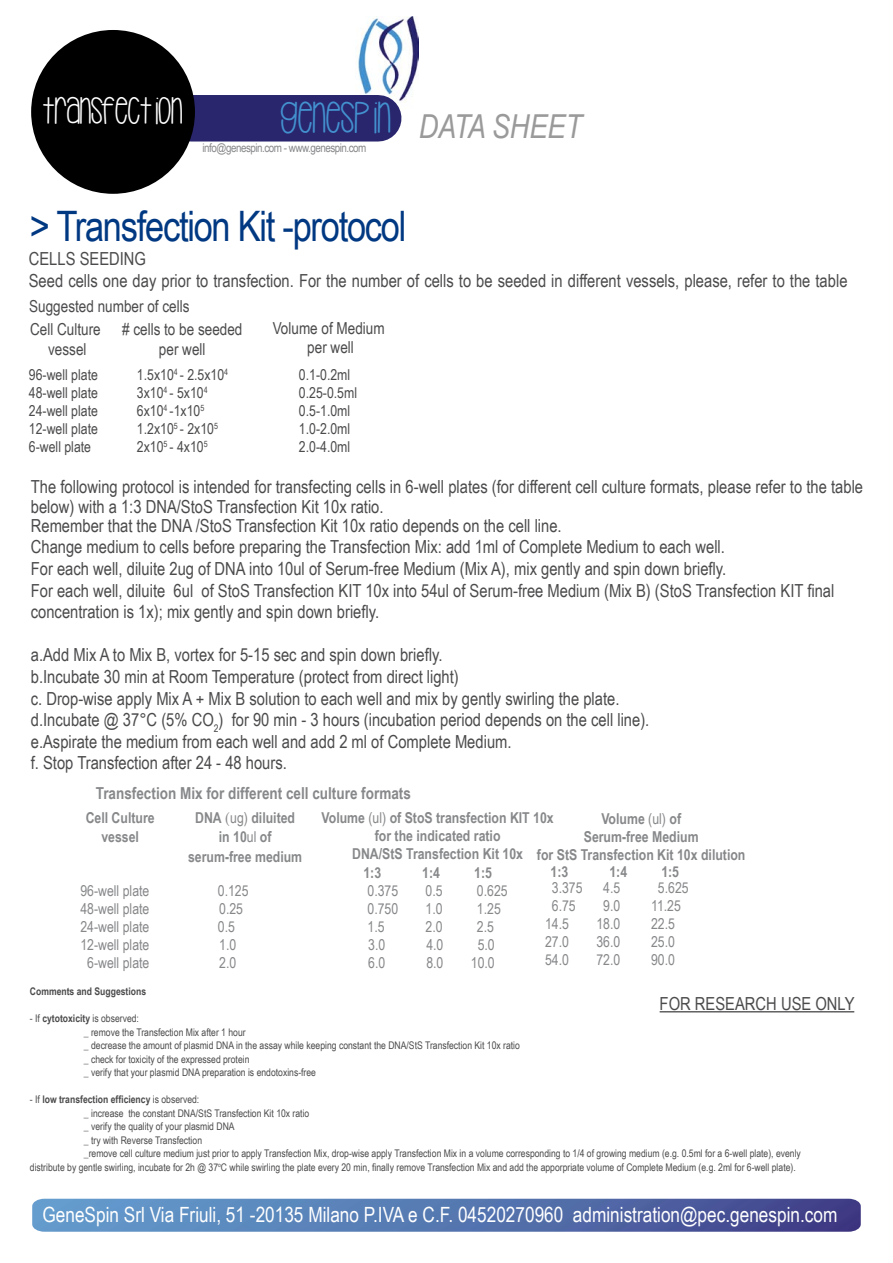
<style>
.page{position:relative;width:893px;height:1263px;background:#fff}
.page>*{position:absolute;margin:0;border:0;box-sizing:border-box;transform-origin:0 0}
.t1{font:42px "Arial Narrow";letter-spacing:-.03em;color:#003882}
.t2{font:38.7px "Hello Casual";color:#fff}
.t3{font:italic 33px "Arial Narrow";color:#9b9a9b}
.t4{font:21px "Arial Narrow";color:#fff}
.t5{font:18px/21.6px "Arial Narrow";color:#4b4b4d}
.t6{font:16.5px/19.5px "Arial Narrow";color:#4b4b4d;text-align:center}
.t7{font:700 16.5px "Arial Narrow";color:#87888a}
.t8{font:700 15px/18px "Arial Narrow";color:#87888a;text-align:center}
.t9{font:15px "Arial Narrow";color:#87888a}
.t10{font:15px "Arial Narrow";color:#4b4b4d}
.t11{font:12px "Arial Narrow";letter-spacing:-.04em;color:#87888a}
.t12{font:10.5px/13.5px "Arial Narrow";color:#4b4b4d}
.t13{font:700 10.5px "Arial Narrow";color:#4b4b4d}
.s1{font-weight:400}
.s2{font-weight:700}
</style>
<div class="page">
<img style="left:358px;top:16px;width:61px;height:94px">
<div style="left:191px;top:95px;width:187px;height:47px;background:#29266d"></div>
<img style="left:32px;top:1199px;width:829px;height:33px">
<hr style="left:660px;top:1011px;width:194px;height:1px;background:#4b4b4d">
<div style="left:31px;top:30px;width:164px;height:164px;background:#000;border-radius:82px"></div>
<h2 class="t2" style="left:43px;top:95px;width:141px">TRANSFECTION</h2>
<h3 class="t3" style="left:281px;top:104px;width:303px"><sup>GENESPIN</sup> DATA SHEET</h3>
<p class="t11" style="left:203px;top:139px;width:165px">info@genespin.com - www.genespin.com</p>
<h1 class="t1" style="left:30px;top:195px;width:378px">&gt; Transfection Kit -protocol</h1>
<p class="t5" style="left:29px;top:247px;width:820px">CELLS SEEDING<br>Seed cells one day prior to transfection. For the number of cells to be seeded in different vessels, please, refer to the table</p>
<p class="t6" style="left:29px;top:296px;width:162px">Suggested number of cells</p>
<p class="t6" style="left:273px;top:318px;width:114px">Volume of Medium per well</p>
<p class="t6" style="left:30px;top:319px;width:72px">Cell Culture vessel</p>
<p class="t6" style="left:122px;top:319px;width:122px"># cells to be seeded per well</p>
<p class="t10" style="left:29px;top:364px;width:71px">96-well plate</p>
<p class="t10" style="left:137px;top:364px;width:93px">1.5x10<sup>4</sup> - 2.5x10<sup>4</sup></p>
<p class="t10" style="left:299px;top:364px;width:53px">0.1-0.2ml</p>
<p class="t10" style="left:29px;top:382px;width:71px">48-well plate</p>
<p class="t10" style="left:137px;top:382px;width:72px">3x10<sup>4</sup> - 5x10<sup>4</sup></p>
<p class="t10" style="left:299px;top:382px;width:60px">0.25-0.5ml</p>
<p class="t10" style="left:29px;top:400px;width:71px">24-well plate</p>
<p class="t10" style="left:137px;top:400px;width:69px">6x10<sup>4</sup> -1x10<sup>5</sup></p>
<p class="t10" style="left:299px;top:400px;width:53px">0.5-1.0ml</p>
<p class="t10" style="left:29px;top:418px;width:71px">12-well plate</p>
<p class="t10" style="left:137px;top:418px;width:83px">1.2x10<sup>5</sup> - 2x10<sup>5</sup></p>
<p class="t10" style="left:299px;top:418px;width:53px">1.0-2.0ml</p>
<p class="t10" style="left:29px;top:436px;width:64px">6-well plate</p>
<p class="t10" style="left:137px;top:436px;width:72px">2x10<sup>5</sup> - 4x10<sup>5</sup></p>
<p class="t10" style="left:299px;top:436px;width:53px">2.0-4.0ml</p>
<p class="t5" style="left:31px;top:476px;width:834px;line-height:19.5px">The following protocol is intended for transfecting cells in 6-well plates (for different cell culture formats, please refer to the table below) with a 1:3 DNA/StoS Transfection Kit 10x ratio.<br>Remember that the DNA /StoS Transfection Kit 10x ratio depends on the cell line.</p>
<p class="t5" style="left:31px;top:535px;width:805px">Change medium to cells before preparing the Transfection Mix: add 1ml of Complete Medium to each well.<br>For each well, diluite 2ug of DNA into 10ul of Serum-free Medium (Mix A), mix gently and spin down briefly.<br>For each well, diluite 6ul of StoS Transfection KIT 10x into 54ul of Serum-free Medium (Mix B) (StoS Transfection KIT final concentration is 1x); mix gently and spin down briefly.</p>
<p class="t5" style="left:31px;top:643px;width:620px">a.Add Mix A to Mix B, vortex for 5-15 sec and spin down briefly.<br>b.Incubate 30 min at Room Temperature (protect from direct light)<br>c. Drop-wise apply Mix A + Mix B solution to each well and mix by gently swirling the plate. d.Incubate @ 37°C (5% CO<sub>2</sub>) for 90 min - 3 hours (incubation period depends on the cell line). e.Aspirate the medium from each well and add 2 ml of Complete Medium.<br>f. Stop Transfection after 24 - 48 hours.</p>
<p class="t8" style="left:537px;top:809px;width:210px">Volume <span class="s1">(ul)</span> of<br>Serum-free Medium<br>for StS Transfection Kit 10x dilution</p>
<p class="t9" style="left:552px;top:876px;width:32px">3.375</p>
<p class="t9" style="left:603px;top:876px;width:19px">4.5</p>
<p class="t9" style="left:658px;top:876px;width:32px">5.625</p>
<p class="t9" style="left:552px;top:894px;width:25px">6.75</p>
<p class="t9" style="left:603px;top:894px;width:19px">9.0</p>
<p class="t9" style="left:651px;top:894px;width:31px">11.25</p>
<p class="t9" style="left:545px;top:912px;width:25px">14.5</p>
<p class="t9" style="left:596px;top:912px;width:25px">18.0</p>
<p class="t9" style="left:651px;top:912px;width:25px">22.5</p>
<p class="t9" style="left:545px;top:930px;width:25px">27.0</p>
<p class="t9" style="left:596px;top:930px;width:25px">36.0</p>
<p class="t9" style="left:651px;top:930px;width:25px">25.0</p>
<p class="t9" style="left:545px;top:948px;width:25px">54.0</p>
<p class="t9" style="left:596px;top:948px;width:25px">72.0</p>
<p class="t9" style="left:651px;top:948px;width:25px">90.0</p>
<p class="t7" style="left:96px;top:780px;width:317px">Transfection Mix for different cell culture formats</p>
<p class="t8" style="left:86px;top:807px;width:71px;line-height:19.5px">Cell Culture vessel</p>
<p class="t8" style="left:188px;top:807px;width:116px;line-height:19.5px">DNA <span class="s1">ug)</span> diluited in 10<span class="s1">ul</span> of serum-free medium</p>
<p class="t9" style="left:80px;top:879px;width:71px">96-well plate</p>
<p class="t9" style="left:218px;top:879px;width:32px">0.125</p>
<p class="t9" style="left:367px;top:879px;width:32px">0.375</p>
<p class="t9" style="left:426px;top:879px;width:19px">0.5</p>
<p class="t9" style="left:477px;top:879px;width:32px">0.625</p>
<p class="t9" style="left:80px;top:897px;width:71px">48-well plate</p>
<p class="t9" style="left:219px;top:897px;width:25px">0.25</p>
<p class="t9" style="left:367px;top:897px;width:32px">0.750</p>
<p class="t9" style="left:426px;top:897px;width:19px">1.0</p>
<p class="t9" style="left:477px;top:897px;width:25px">1.25</p>
<p class="t9" style="left:80px;top:915px;width:71px">24-well plate</p>
<p class="t9" style="left:218px;top:915px;width:19px">0.5</p>
<p class="t9" style="left:367px;top:915px;width:19px">1.5</p>
<p class="t9" style="left:426px;top:915px;width:19px">2.0</p>
<p class="t9" style="left:477px;top:915px;width:19px">2.5</p>
<p class="t9" style="left:80px;top:933px;width:71px">12-well plate</p>
<p class="t9" style="left:219px;top:933px;width:19px">1.0</p>
<p class="t9" style="left:368px;top:933px;width:19px">3.0</p>
<p class="t9" style="left:426px;top:933px;width:19px">4.0</p>
<p class="t9" style="left:478px;top:933px;width:19px">5.0</p>
<p class="t9" style="left:87px;top:951px;width:64px">6-well plate</p>
<p class="t9" style="left:219px;top:951px;width:19px">2.0</p>
<p class="t9" style="left:368px;top:951px;width:19px">6.0</p>
<p class="t9" style="left:426px;top:951px;width:19px">8.0</p>
<p class="t9" style="left:471px;top:951px;width:25px">10.0</p>
<p class="t8" style="left:322px;top:808px;width:234px">Volume <span class="s1">(ul)</span> of StoS transfection KIT 10x for the indicated ratio<br>DNA/StS Transfection Kit 10x</p>
<p class="t8" style="left:363px;top:863px;width:19px">1:3</p>
<p class="t8" style="left:422px;top:863px;width:19px">1:4</p>
<p class="t8" style="left:474px;top:863px;width:19px">1:5</p>
<p class="t8" style="left:551px;top:862px;width:19px">1:3</p>
<p class="t8" style="left:609px;top:862px;width:19px">1:4</p>
<p class="t8" style="left:661px;top:862px;width:19px">1:5</p>
<p class="t13" style="left:30px;top:984px;width:118px">Comments and Suggestions</p>
<p class="t12" style="left:84px;top:1011px;width:438px;text-indent:-54px">- If <span class="s2">cytotoxicity</span> is observed:<br>_ remove the Transfection Mix after 1 hour<br>_ decrease the amount of plasmid DNA in the assay while keeping constant the DNA/StS Transfection Kit 10x ratio _ check for toxicity of the expressed protein<br>_ verify that your plasmid DNA preparation is endotoxins-free</p>
<p class="t13" style="left:30px;top:1092px;width:171px"><span class="s1">- If</span> low transfection efficiency <span class="s1">is observed:</span></p>
<p class="t12" style="left:84px;top:1106px;width:227px">_ increase the constant DNA/StS Transfection Kit 10x ratio</p>
<p class="t12" style="left:84px;top:1119px;width:152px">_ verify the quality of your plasmid DNA</p>
<p class="t12" style="left:84px;top:1133px;width:120px">_ try with Reverse Transfection</p>
<p class="t12" style="left:84px;top:1146px;width:718px">_remove cell culture medium just prior to apply Transfection Mix, drop-wise apply Transfection Mix in a volume corresponding to 1/4 of growing medium (e.g. 0.5ml for a 6-well plate), evenly</p>
<p class="t12" style="left:30px;top:1160px;width:767px">distribute by gentle swirling, incubate for 2h @ 37<sup>o</sup>C while swirling the plate every 20 min, finally remove Transfection Mix and add the apporpriate volume of Complete Medium (e.g. 2ml for 6-well plate).</p>
<p class="t5" style="left:660px;top:992px;width:196px">FOR RESEARCH USE ONLY</p>
<p class="t4" style="left:43px;top:1199px;width:796px">GeneSpin Srl Via Friuli, 51 -20135 Milano P.IVA e C.F. 04520270960 administration@pec.genespin.com</p>
</div>
